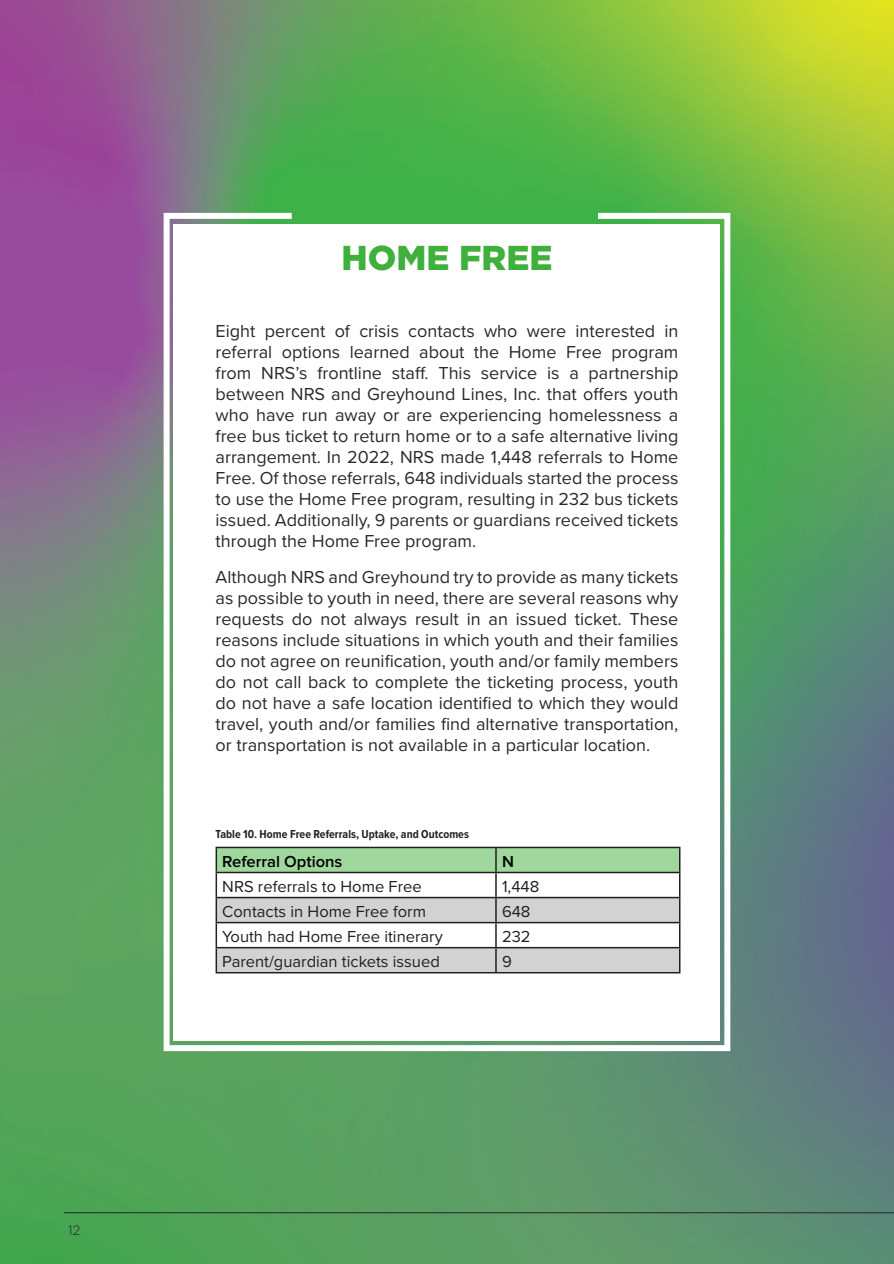
<style>
.page{position:relative;width:894px;height:1264px;background:#fff}
.page>*{position:absolute;margin:0;border:0;box-sizing:border-box;transform-origin:0 0}
.En-tête_-_Aligner_au_centre{font:900 34.5px "Gotham";color:#3eb03b}
.t1{font:18px/21px "Proxima Nova";color:#262825;text-align:justify}
.t2{font:16.5px "Proxima Nova";color:#231f20}
.t3{font:600 16.5px "Proxima Nova";color:#000}
.t4{font:300 13.5px "Gotham";color:#262825}
.t5{font:700 12px "Proxima Nova Cond";color:#231f20}
</style>
<div class="page">
<img style="left:0;top:0;width:893px;height:1263px">
<svg style="left:161px;top:210px;width:572px;height:843px"></svg>
<div style="left:174px;top:225px;width:545px;height:815px;background:#fff"></div>
<hr style="left:64px;top:1212px;width:829px;height:1px;background:#262825">
<hr style="left:215px;top:846px;width:281px;height:2px;background:#231f20">
<hr style="left:215px;top:848px;width:2px;height:23px;background:#231f20">
<hr style="left:496px;top:846px;width:184px;height:2px;background:#231f20">
<hr style="left:678px;top:848px;width:2px;height:23px;background:#231f20">
<hr style="left:215px;top:871px;width:281px;height:2px;background:#231f20">
<hr style="left:215px;top:873px;width:2px;height:23px;background:#231f20">
<hr style="left:496px;top:871px;width:184px;height:2px;background:#231f20">
<hr style="left:678px;top:873px;width:2px;height:23px;background:#231f20">
<hr style="left:215px;top:896px;width:281px;height:2px;background:#231f20">
<hr style="left:215px;top:898px;width:2px;height:23px;background:#231f20">
<hr style="left:496px;top:896px;width:184px;height:2px;background:#231f20">
<hr style="left:678px;top:898px;width:2px;height:23px;background:#231f20">
<hr style="left:215px;top:921px;width:281px;height:2px;background:#231f20">
<hr style="left:215px;top:923px;width:2px;height:23px;background:#231f20">
<hr style="left:496px;top:921px;width:184px;height:2px;background:#231f20">
<hr style="left:678px;top:923px;width:2px;height:23px;background:#231f20">
<hr style="left:215px;top:946px;width:281px;height:2px;background:#231f20">
<hr style="left:215px;top:948px;width:2px;height:23px;background:#231f20">
<hr style="left:496px;top:946px;width:184px;height:2px;background:#231f20">
<svg style="left:216px;top:848px;width:463px;height:123px"></svg>
<hr style="left:678px;top:948px;width:2px;height:23px;background:#231f20">
<hr style="left:215px;top:971px;width:281px;height:2px;background:#231f20">
<hr style="left:496px;top:971px;width:184px;height:2px;background:#231f20">
<p class="t4" style="left:68px;top:1221px;width:14px">12</p>
<p class="En-tête_-_Aligner_au_centre" style="left:341px;top:233px;width:212px">HOME FREE</p>
<p class="t1" style="left:215px;top:319px;width:464px">Eight percent of crisis contacts who were interested in referral options learned about the Home Free program from NRS’s frontline staff. This service is a partnership between NRS and Greyhound Lines, Inc. that offers youth who have run away or are experiencing homelessness a free bus ticket to return home or to a safe alternative living arrangement. In 2022, NRS made 1,448 referrals to Home Free. Of those referrals, 648 individuals started the process to use the Home Free program, resulting in 232 bus tickets issued. Additionally, 9 parents or guardians received tickets through the Home Free program.</p>
<p class="t1" style="left:215px;top:565px;width:464px">Although NRS and Greyhound try to provide as many tickets as possible to youth in need, there are several reasons why requests do not always result in an issued ticket. These reasons include situations in which youth and their families do not agree on reunification, youth and/or family members do not call back to complete the ticketing process, youth do not have a safe location identified to which they would travel, youth and/or families find alternative transportation, or transportation is not available in a particular location.</p>
<p class="t5" style="left:215px;top:825px;width:255px">Table 10. Home Free Referrals, Uptake, and Outcomes</p>
<p class="t3" style="left:222px;top:851px;width:121px">Referral Options</p>
<p class="t3" style="left:502px;top:851px;width:13px">N</p>
<p class="t2" style="left:222px;top:873px;width:201px">NRS referrals to Home Free</p>
<p class="t2" style="left:502px;top:873px;width:39px">1,448</p>
<p class="t2" style="left:222px;top:898px;width:205px">Contacts in Home Free form</p>
<p class="t2" style="left:502px;top:898px;width:30px">648</p>
<p class="t2" style="left:222px;top:923px;width:222px">Youth had Home Free itinerary</p>
<p class="t2" style="left:502px;top:923px;width:30px">232</p>
<p class="t2" style="left:222px;top:948px;width:219px">Parent/guardian tickets issued</p>
<p class="t2" style="left:502px;top:948px;width:11px">9</p>
</div>
